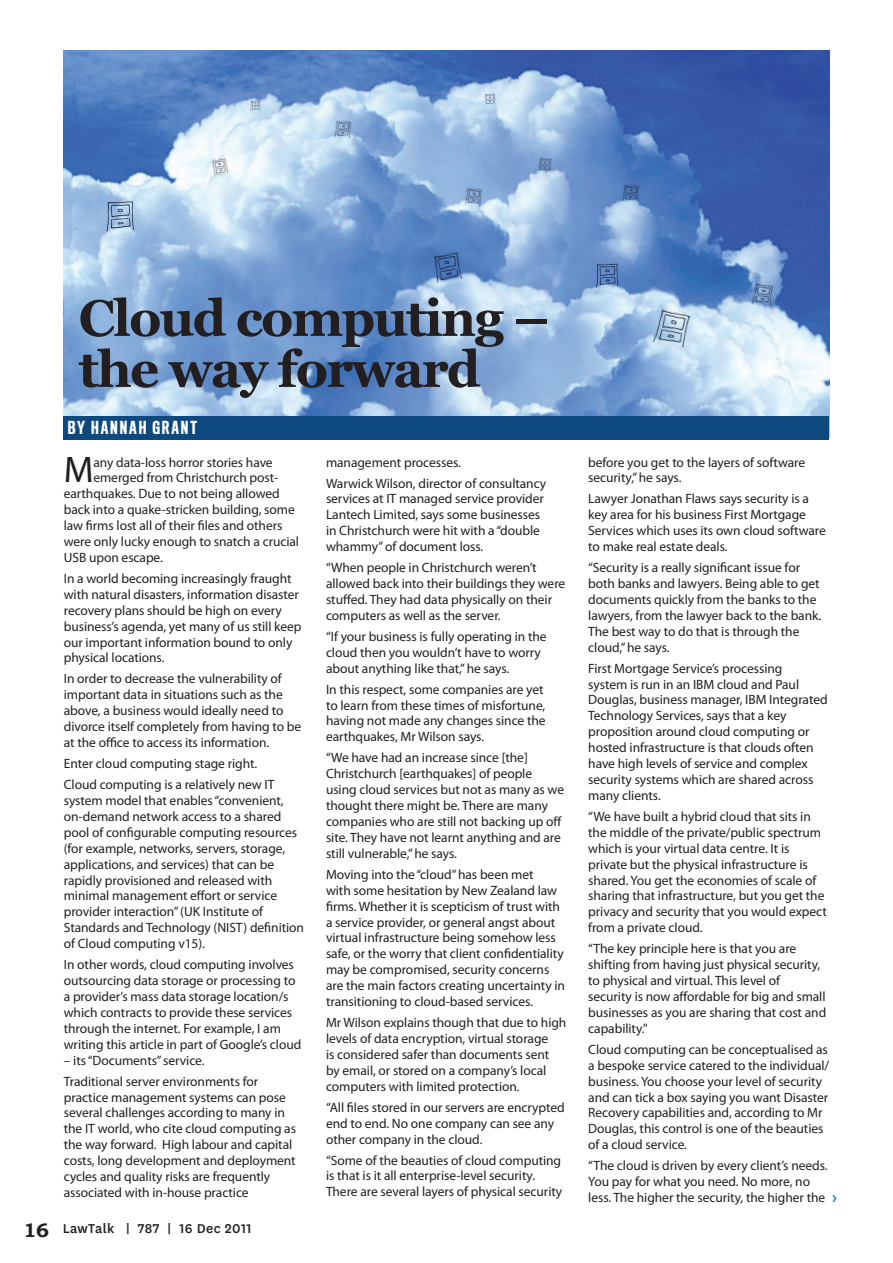
<style>
.page{position:relative;width:893px;height:1263px;background:#fff}
.page>*{position:absolute;margin:0;border:0;box-sizing:border-box;transform-origin:0 0}
.t1{font:700 51px/51px "Georgia";letter-spacing:-.035em;color:#231f20}
.t2{font:37.05px "Myriad Pro";color:#231f20}
.t3{font:500 16.5px "Titling Gothic FB Comp";letter-spacing:.115em;color:#fff}
.t4{font:500 15px "National";letter-spacing:.025em;color:#231f20}
.t5{font:13.5px/15.9px "Myriad Pro";letter-spacing:-.005em;color:#231f20}
.s1{font-family:"Bookman Old Style";font-weight:700;font-size:19.5px}
</style>
<div class="page">
<img style="left:64px;top:51px;width:765px;height:365px">
<svg style="left:832px;top:1195px;width:5px;height:7px"></svg>
<div style="left:64px;top:416px;width:765px;height:23px;background:#0d487f"></div>
<img style="left:596px;top:262px;width:24px;height:27px">
<img style="left:651px;top:307px;width:43px;height:46px">
<img style="left:432px;top:251px;width:32px;height:32px">
<svg style="left:250px;top:100px;width:10px;height:11px"></svg>
<img style="left:105px;top:200px;width:31px;height:33px">
<img style="left:751px;top:282px;width:24px;height:26px">
<img style="left:464px;top:187px;width:20px;height:21px">
<img style="left:538px;top:157px;width:15px;height:17px">
<svg style="left:485px;top:93px;width:11px;height:13px"></svg>
<img style="left:212px;top:157px;width:18px;height:20px">
<img style="left:622px;top:184px;width:19px;height:20px">
<img style="left:334px;top:120px;width:19px;height:20px">
<h1 class="t1" style="left:79px;top:293px;width:472px">Cloud computing – the way forward</h1>
<p class="t3" style="left:68px;top:418px;width:130px">By HANNAH GRANT</p>
<h2 class="t2" style="left:64px;top:447px;width:31px">M</h2>
<p class="t5" style="left:93px;top:454px;width:181px">any data-loss horror stories have</p>
<p class="t5" style="left:93px;top:470px;width:186px">emerged from Christchurch post-</p>
<p class="t5" style="left:64px;top:486px;width:217px">earthquakes. Due to not being allowed</p>
<p class="t5" style="left:64px;top:501px;width:232px">back into a quake-stricken building, some</p>
<p class="t5" style="left:64px;top:517px;width:220px">law firms lost all of their files and others</p>
<p class="t5" style="left:64px;top:533px;width:237px">were only lucky enough to snatch a crucial</p>
<p class="t5" style="left:64px;top:549px;width:101px">USB upon escape.</p>
<p class="t5" style="left:64px;top:570px;width:239px">In a world becoming increasingly fraught with natural disasters, information disaster recovery plans should be high on every business’s agenda, yet many of us still keep our important information bound to only physical locations.</p>
<p class="t5" style="left:64px;top:671px;width:239px">In order to decrease the vulnerability of important data in situations such as the above, a business would ideally need to divorce itself completely from having to be at the office to access its information.</p>
<p class="t5" style="left:64px;top:753px;width:212px;line-height:21px">Enter cloud computing stage right.<br>Cloud computing is a relatively new IT</p>
<p class="t5" style="left:64px;top:792px;width:242px">system model that enables “convenient, on-demand network access to a shared pool of configurable computing resources (for example, networks, servers, storage, applications, and services) that can be rapidly provisioned and released with minimal management effort or service provider interaction” (UK Institute of Standards and Technology (NIST) definition of Cloud computing v15).</p>
<p class="t5" style="left:64px;top:956px;width:239px">In other words, cloud computing involves outsourcing data storage or processing to a provider’s mass data storage location/s which contracts to provide these services through the internet. For example, I am writing this article in part of Google’s cloud</p>
<p class="t5" style="left:64px;top:1049px;width:196px;line-height:21px">– its “Documents” service.<br>Traditional server environments for</p>
<p class="t5" style="left:64px;top:1089px;width:234px">practice management systems can pose several challenges according to many in the IT world, who cite cloud computing as the way forward. High labour and capital costs, long development and deployment cycles and quality risks are frequently associated with in-house practice</p>
<p class="t4" style="left:24px;top:1218px;width:230px"><span class="s1">16</span> LawTalk | 787 | 16 Dec 2011</p>
<p class="t5" style="left:326px;top:451px;width:222px;line-height:21px">management processes.<br>Warwick Wilson, director of consultancy</p>
<p class="t5" style="left:326px;top:491px;width:219px">services at IT managed service provider Lantech Limited, says some businesses in Christchurch were hit with a “double whammy” of document loss.</p>
<p class="t5" style="left:326px;top:559px;width:241px">“When people in Christchurch weren’t allowed back into their buildings they were stuffed. They had data physically on their computers as well as the server.</p>
<p class="t5" style="left:326px;top:628px;width:222px">“If your business is fully operating in the cloud then you wouldn’t have to worry about anything like that,” he says.</p>
<p class="t5" style="left:326px;top:681px;width:221px">In this respect, some companies are yet to learn from these times of misfortune, having not made any changes since the earthquakes, Mr Wilson says.</p>
<p class="t5" style="left:326px;top:750px;width:240px">“We have had an increase since [the] Christchurch [earthquakes] of people using cloud services but not as many as we thought there might be. There are many companies who are still not backing up off site. They have not learnt anything and are still vulnerable,” he says.</p>
<p class="t5" style="left:326px;top:866px;width:240px">Moving into the “cloud” has been met<br>with some hesitation by New Zealand law firms. Whether it is scepticism of trust with a service provider, or general angst about virtual infrastructure being somehow less safe, or the worry that client confidentiality may be compromised, security concerns are the main factors creating uncertainty in transitioning to cloud-based services.</p>
<p class="t5" style="left:326px;top:1014px;width:242px">Mr Wilson explains though that due to high levels of data encryption, virtual storage<br>is considered safer than documents sent by email, or stored on a company’s local computers with limited protection.</p>
<p class="t5" style="left:326px;top:1099px;width:240px">“All files stored in our servers are encrypted end to end. No one company can see any other company in the cloud.</p>
<p class="t5" style="left:326px;top:1152px;width:238px">“Some of the beauties of cloud computing is that is it all enterprise-level security.<br>There are several layers of physical security</p>
<p class="t5" style="left:588px;top:454px;width:218px">before you get to the layers of software security,” he says.</p>
<p class="t5" style="left:588px;top:491px;width:239px">Lawyer Jonathan Flaws says security is a key area for his business First Mortgage Services which uses its own cloud software to make real estate deals.</p>
<p class="t5" style="left:588px;top:559px;width:235px">“Security is a really significant issue for both banks and lawyers. Being able to get documents quickly from the banks to the lawyers, from the lawyer back to the bank.<br>The best way to do that is through the cloud,” he says.</p>
<p class="t5" style="left:588px;top:660px;width:241px">First Mortgage Service’s processing<br>system is run in an IBM cloud and Paul Douglas, business manager, IBM Integrated Technology Services, says that a key proposition around cloud computing or hosted infrastructure is that clouds often have high levels of service and complex security systems which are shared across many clients.</p>
<p class="t5" style="left:588px;top:808px;width:240px">“We have built a hybrid cloud that sits in the middle of the private/public spectrum which is your virtual data centre. It is private but the physical infrastructure is shared. You get the economies of scale of sharing that infrastructure, but you get the privacy and security that you would expect from a private cloud.</p>
<p class="t5" style="left:588px;top:940px;width:240px">“The key principle here is that you are shifting from having just physical security, to physical and virtual. This level of security is now affordable for big and small businesses as you are sharing that cost and capability."</p>
<p class="t5" style="left:588px;top:1041px;width:242px">Cloud computing can be conceptualised as a bespoke service catered to the individual/ business. You choose your level of security and can tick a box saying you want Disaster Recovery capabilities and, according to Mr Douglas, this control is one of the beauties of a cloud service.</p>
<p class="t5" style="left:588px;top:1157px;width:241px">“The cloud is driven by every client’s needs.<br>You pay for what you need. No more, no less. The higher the security, the higher the</p>
</div>
